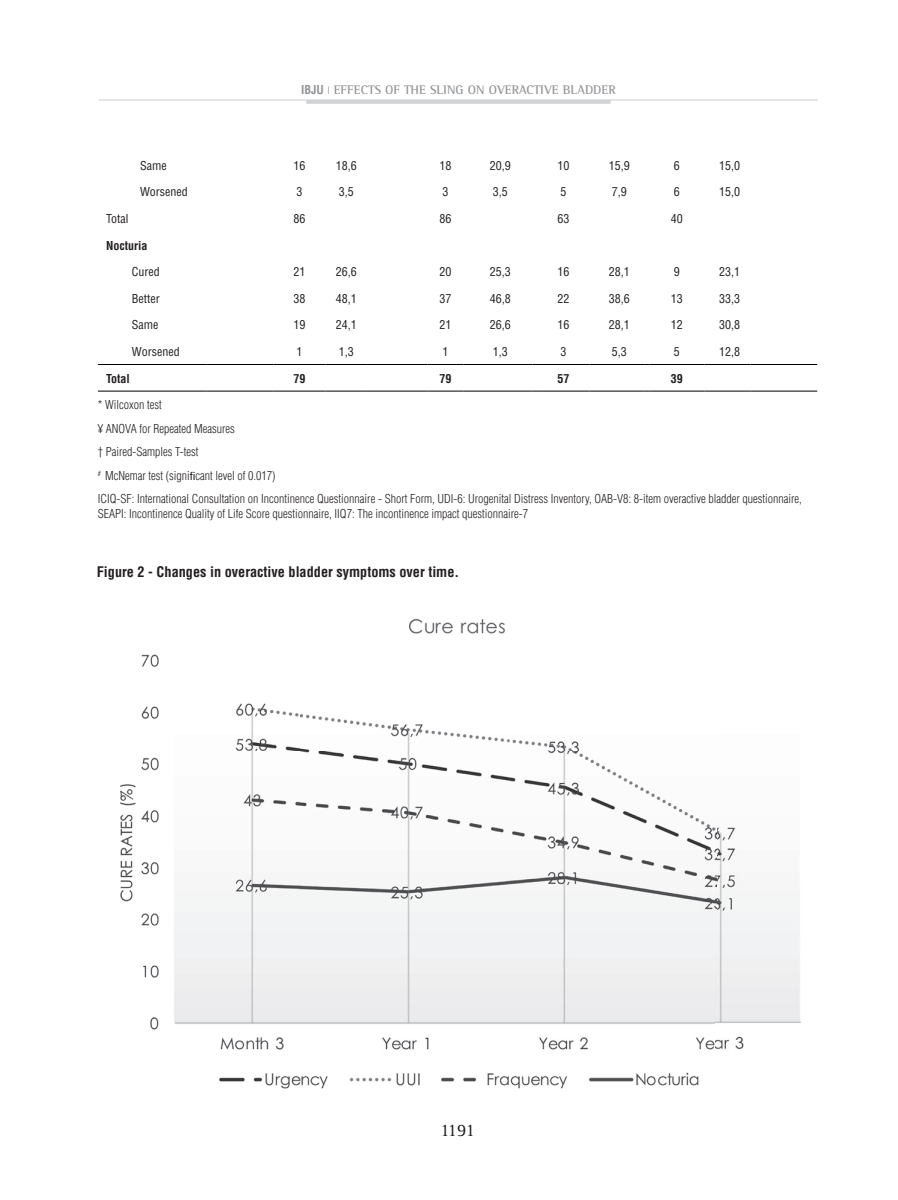
<style>
.page{position:relative;width:898px;height:1200px;background:#fff}
.page>*{position:absolute;margin:0;border:0;box-sizing:border-box;transform-origin:0 0}
.t1{font:18px "Rotis Serif";color:#231f20}
.t2{font:700 condensed 14.25px "Helvetica";color:#231f20}
.t3{font:700 12.75px "Rotis Semi Serif";color:#939598}
.t4{font:300 condensed 12px/23.5px "Helvetica";color:#231f20}
.t5{font:condensed 12px "Helvetica";color:#231f20}
.t6{font:700 condensed 12px "Helvetica";color:#231f20}
.s1{font-family:"Helvetica";font-stretch:condensed;font-size:12px}
.s2{font-weight:400;font-stretch:normal;font-size:11.25px}
</style>
<div class="page">
<hr style="left:99px;top:99px;width:718px;height:2px;background:#dcdddf">
<hr style="left:306px;top:100px;width:304px;height:4px;background:#d1d2d4">
<hr style="left:98px;top:364px;width:108px;height:1px;background:#000003">
<hr style="left:206px;top:364px;width:67px;height:1px;background:#000003">
<hr style="left:273px;top:364px;width:52px;height:1px;background:#000003">
<hr style="left:325px;top:364px;width:42px;height:1px;background:#000003">
<hr style="left:367px;top:364px;width:60px;height:1px;background:#000003">
<hr style="left:427px;top:364px;width:36px;height:1px;background:#000003">
<hr style="left:463px;top:364px;width:69px;height:1px;background:#000003">
<hr style="left:537px;top:364px;width:52px;height:1px;background:#000003">
<hr style="left:589px;top:364px;width:55px;height:1px;background:#000003">
<hr style="left:649px;top:364px;width:55px;height:1px;background:#000003">
<hr style="left:704px;top:364px;width:46px;height:1px;background:#000003">
<hr style="left:754px;top:364px;width:62px;height:1px;background:#000003">
<hr style="left:98px;top:390px;width:108px;height:1px;background:#000003">
<hr style="left:206px;top:390px;width:67px;height:1px;background:#000003">
<hr style="left:273px;top:390px;width:52px;height:1px;background:#000003">
<hr style="left:325px;top:390px;width:42px;height:1px;background:#000003">
<hr style="left:367px;top:390px;width:60px;height:1px;background:#000003">
<hr style="left:427px;top:390px;width:36px;height:1px;background:#000003">
<hr style="left:463px;top:390px;width:69px;height:1px;background:#000003">
<hr style="left:537px;top:390px;width:52px;height:1px;background:#000003">
<hr style="left:589px;top:390px;width:55px;height:1px;background:#000003">
<hr style="left:649px;top:390px;width:55px;height:1px;background:#000003">
<hr style="left:704px;top:390px;width:46px;height:1px;background:#000003">
<hr style="left:754px;top:390px;width:62px;height:1px;background:#000003">
<img style="left:120px;top:619px;width:681px;height:470px">
<p class="t3" style="left:301px;top:82px;width:316px"><span class="s1">IBJU</span> <sup>|</sup> EFFECTS OF THE SLING ON OVERACTIVE BLADDER</p>
<p class="t5" style="left:140px;top:158px;width:28px">Same</p>
<p class="t5" style="left:293px;top:158px;width:13px">16</p>
<p class="t5" style="left:336px;top:158px;width:22px">18,6</p>
<p class="t5" style="left:439px;top:158px;width:13px">18</p>
<p class="t5" style="left:489px;top:158px;width:22px">20,9</p>
<p class="t5" style="left:557px;top:158px;width:13px">10</p>
<p class="t5" style="left:608px;top:158px;width:22px">15,9</p>
<p class="t5" style="left:673px;top:158px;width:7px">6</p>
<p class="t5" style="left:719px;top:158px;width:22px">15,0</p>
<p class="t5" style="left:140px;top:184px;width:49px">Worsened</p>
<p class="t5" style="left:296px;top:184px;width:7px">3</p>
<p class="t5" style="left:339px;top:184px;width:16px">3,5</p>
<p class="t5" style="left:442px;top:184px;width:7px">3</p>
<p class="t5" style="left:492px;top:184px;width:16px">3,5</p>
<p class="t5" style="left:560px;top:184px;width:7px">5</p>
<p class="t5" style="left:611px;top:184px;width:16px">7,9</p>
<p class="t5" style="left:673px;top:184px;width:7px">6</p>
<p class="t5" style="left:719px;top:184px;width:22px">15,0</p>
<p class="t5" style="left:106px;top:211px;width:24px">Total</p>
<p class="t5" style="left:293px;top:211px;width:13px">86</p>
<p class="t5" style="left:439px;top:211px;width:13px">86</p>
<p class="t5" style="left:557px;top:211px;width:13px">63</p>
<p class="t5" style="left:670px;top:211px;width:13px">40</p>
<p class="t6" style="left:106px;top:237px;width:43px">Nocturia</p>
<p class="t5" style="left:132px;top:264px;width:29px">Cured</p>
<p class="t5" style="left:293px;top:264px;width:13px">21</p>
<p class="t5" style="left:336px;top:264px;width:22px">26,6</p>
<p class="t5" style="left:439px;top:264px;width:13px">20</p>
<p class="t5" style="left:489px;top:264px;width:22px">25,3</p>
<p class="t5" style="left:557px;top:264px;width:13px">16</p>
<p class="t5" style="left:608px;top:264px;width:22px">28,1</p>
<p class="t5" style="left:673px;top:264px;width:7px">9</p>
<p class="t5" style="left:719px;top:264px;width:22px">23,1</p>
<p class="t5" style="left:132px;top:291px;width:29px">Better</p>
<p class="t5" style="left:293px;top:291px;width:13px">38</p>
<p class="t5" style="left:336px;top:291px;width:22px">48,1</p>
<p class="t5" style="left:439px;top:291px;width:13px">37</p>
<p class="t5" style="left:489px;top:291px;width:22px">46,8</p>
<p class="t5" style="left:557px;top:291px;width:13px">22</p>
<p class="t5" style="left:608px;top:291px;width:22px">38,6</p>
<p class="t5" style="left:670px;top:291px;width:13px">13</p>
<p class="t5" style="left:719px;top:291px;width:22px">33,3</p>
<p class="t5" style="left:132px;top:317px;width:28px">Same</p>
<p class="t5" style="left:293px;top:317px;width:13px">19</p>
<p class="t5" style="left:336px;top:317px;width:22px">24,1</p>
<p class="t5" style="left:439px;top:317px;width:13px">21</p>
<p class="t5" style="left:489px;top:317px;width:22px">26,6</p>
<p class="t5" style="left:557px;top:317px;width:13px">16</p>
<p class="t5" style="left:608px;top:317px;width:22px">28,1</p>
<p class="t5" style="left:670px;top:317px;width:13px">12</p>
<p class="t5" style="left:719px;top:317px;width:22px">30,8</p>
<p class="t5" style="left:132px;top:344px;width:49px">Worsened</p>
<p class="t5" style="left:296px;top:344px;width:7px">1</p>
<p class="t5" style="left:339px;top:344px;width:16px">1,3</p>
<p class="t5" style="left:442px;top:344px;width:7px">1</p>
<p class="t5" style="left:492px;top:344px;width:16px">1,3</p>
<p class="t5" style="left:560px;top:344px;width:7px">3</p>
<p class="t5" style="left:611px;top:344px;width:16px">5,3</p>
<p class="t5" style="left:673px;top:344px;width:7px">5</p>
<p class="t5" style="left:719px;top:344px;width:22px">12,8</p>
<p class="t6" style="left:106px;top:370px;width:25px">Total</p>
<p class="t6" style="left:293px;top:370px;width:13px">79</p>
<p class="t6" style="left:439px;top:370px;width:13px">79</p>
<p class="t6" style="left:557px;top:370px;width:13px">57</p>
<p class="t6" style="left:670px;top:370px;width:13px">39</p>
<p class="t4" style="left:98px;top:393px;width:705px">* Wilcoxon test<br>¥ ANOVA for Repeated Measures<br>† Paired-Samples T-test<br><sup>#</sup> McNemar test (signi<span class="s2">fi</span>cant level of 0.017)<br>ICIQ-SF: International Consultation on Incontinence Questionnaire - Short Form, UDI-6: Urogenital Distress Inventory, OAB-V8: 8-item overactive bladder questionnaire,</p>
<p class="t4" style="left:98px;top:502px;width:431px">SEAPI: Incontinence Quality of Life Score questionnaire, IIQ7: The incontinence impact questionnaire-7</p>
<p class="t2" style="left:97px;top:563px;width:364px">Figure 2 - Changes in overactive bladder symptoms over time.</p>
<h1 class="t1" style="left:440px;top:1119px;width:36px">1191</h1>
</div>
